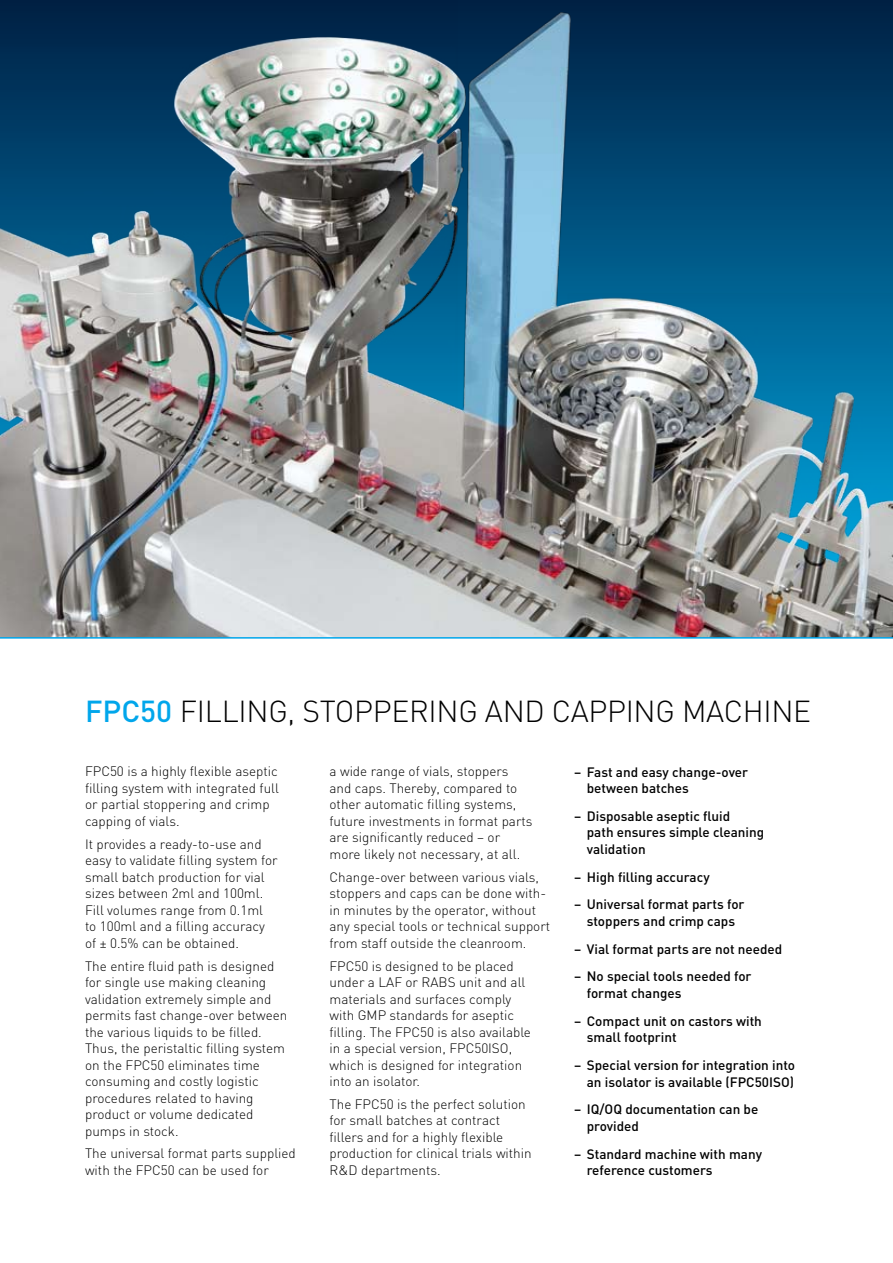
<style>
.page{position:relative;width:893px;height:1263px;background:#fff}
.page>*{position:absolute;margin:0;border:0;box-sizing:border-box;transform-origin:0 0}
.t1{font:300 30px "DIN";letter-spacing:-.01em;color:#000}
.t2{font:300 13.5px/16.5px "DIN";color:#000}
.t3{font:500 13.5px/16.5px "DIN";color:#000}
.s1{font-weight:500;color:#00a6eb}
</style>
<div class="page">
<img style="left:0;top:0;width:893px;height:637px">
<hr style="left:0;top:637px;width:893px;height:2px;background:#00a6eb">
<h1 class="t1" style="left:85px;top:693px;width:728px"><span class="s1">FPC50</span> Filling, stoppering and capping machine</h1>
<p class="t2" style="left:85px;top:763px;width:195px">FPC50 is a highly flexible aseptic filling system with integrated full or partial stoppering and crimp capping of vials.</p>
<p class="t2" style="left:85px;top:835px;width:194px">It provides a ready-to-use and easy to validate filling system for small batch production for vial sizes between 2ml and 100ml.<br>Fill volumes range from 0.1ml to 100ml and a filling accuracy of ± 0.5% can be obtained.</p>
<p class="t2" style="left:85px;top:957px;width:204px">The entire fluid path is designed for single use making cleaning validation extremely simple and permits fast change-over between the various liquids to be filled.<br>Thus, the peristaltic filling system on the FPC50 eliminates time consuming and costly logistic procedures related to having product or volume dedicated pumps in stock.</p>
<p class="t2" style="left:85px;top:1145px;width:212px">The universal format parts supplied with the FPC50 can be used for</p>
<p class="t2" style="left:330px;top:763px;width:205px">a wide range of vials, stoppers and caps. Thereby, compared to other automatic filling systems, future investments in format parts are significantly reduced – or more likely not necessary, at all.</p>
<p class="t2" style="left:330px;top:868px;width:222px">Change-over between various vials, stoppers and caps can be done with&shy;in minutes by the operator, without any special tools or technical support from staff outside the cleanroom.</p>
<p class="t2" style="left:330px;top:957px;width:197px">FPC50 is designed to be placed under a LAF or RABS unit and all materials and surfaces comply with GMP</p>
<p class="t2" style="left:330px;top:1007px;width:203px;text-indent:60px">standards for aseptic filling. The FPC50 is also available in a special version, FPC50ISO, which is designed for integration into an isolator.</p>
<p class="t2" style="left:330px;top:1096px;width:204px">The FPC50 is the perfect solution for small batches at contract fillers and for a highly flexible production for clinical trials within<br>R&amp;D departments.</p>
<p class="t3" style="left:587px;top:763px;width:163px;text-indent:-13px">– Fast and easy change-over between batches</p>
<p class="t3" style="left:587px;top:807px;width:179px;text-indent:-13px">– Disposable aseptic fluid<br>path ensures simple cleaning validation</p>
<p class="t3" style="left:574px;top:868px;width:137px">– High filling accuracy</p>
<p class="t3" style="left:574px;top:896px;width:172px;text-align:center">– Universal format parts for stoppers and crimp caps</p>
<p class="t3" style="left:574px;top:940px;width:210px">– Vial format parts are not needed</p>
<p class="t3" style="left:587px;top:968px;width:166px;text-indent:-13px">– No special tools needed for format changes</p>
<p class="t3" style="left:587px;top:1012px;width:177px;text-indent:-13px">– Compact unit on castors with small footprint</p>
<p class="t3" style="left:574px;top:1056px;width:223px;text-align:right">– Special version for integration into an isolator is available (FPC50ISO)</p>
<p class="t3" style="left:587px;top:1101px;width:173px;text-indent:-13px">– IQ/OQ documentation can be provided</p>
<p class="t3" style="left:587px;top:1145px;width:177px;text-indent:-13px">– Standard machine with many reference customers</p>
</div>
